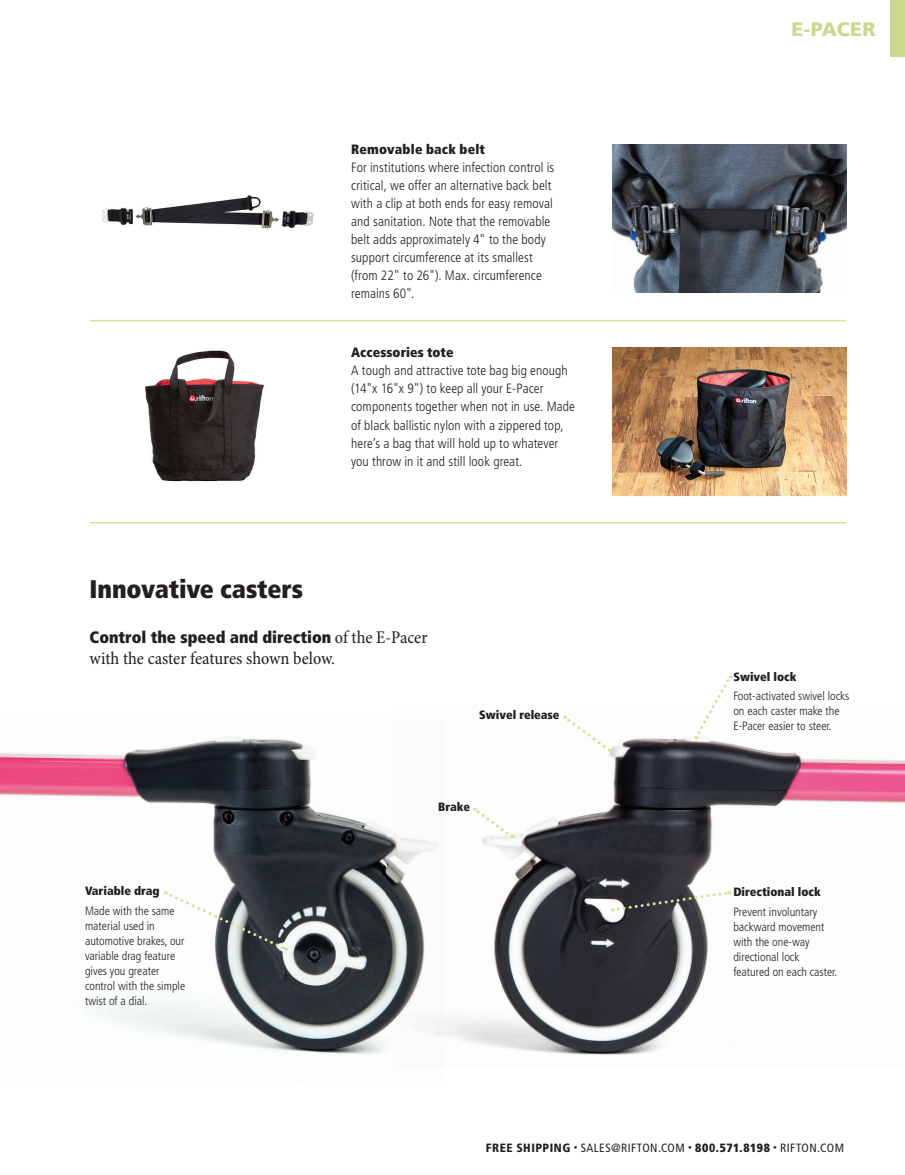
<style>
.page{position:relative;width:905px;height:1175px;background:#fff}
.page>*{position:absolute;margin:0;border:0;box-sizing:border-box;transform-origin:0 0}
.B_head{font:900 condensed 25.5px "Frutiger LT Std";letter-spacing:-.005em;color:#231f20}
.t1{font:900 19.5px "Frutiger LT Std";letter-spacing:-.005em;color:#cdd790}
.Text_Min_Cond_12_14{font:condensed 18px "Minion Pro";letter-spacing:-.005em;color:#231f20}
.Text_Min_Cond_12_14-2{font:900 condensed 16.5px "Frutiger LT Std";color:#231f20}
.Text_Frut_47_9_12{font:300 condensed 13.5px/18px "Frutiger LT Std";letter-spacing:.005em;color:#231f20}
.Text_Frut_47_Light_9{font:300 condensed 13.5px/18px "Frutiger LT Std";letter-spacing:.005em;color:#231f20}
.Text_Frut_47_9_12-2{font:900 condensed 13.5px "Frutiger LT Std";letter-spacing:.015em;color:#231f20}
.Caption_47_Lt_8_10{font:300 condensed 12px/15px "Frutiger LT Std";color:#231f20}
.t2{font:condensed 12px "Frutiger LT Std";letter-spacing:.035em;color:#231f20}
.Caption_47_Lt_8_10-2{font:900 condensed 12px "Frutiger LT Std";color:#231f20}
.Caption_87_Extra_Blk{font:900 condensed 12px "Frutiger LT Std";color:#231f20}
.s1{font-weight:900}
.s2{font-family:"Minion Pro";font-weight:400;font-size:18px}
.s3{font-weight:700;font-size:7.5px}
</style>
<div class="page">
<div style="left:890px;top:0;width:14px;height:57px;background:#cdd790"></div>
<img style="left:612px;top:144px;width:234px;height:148px">
<img style="left:102px;top:195px;width:212px;height:34px">
<hr style="left:90px;top:320px;width:756px;height:1px;background:#d6e195">
<hr style="left:90px;top:522px;width:756px;height:1px;background:#d6e195">
<img style="left:612px;top:347px;width:234px;height:149px">
<img style="left:144px;top:350px;width:120px;height:132px">
<img style="left:0;top:736px;width:393px;height:318px">
<img style="left:393px;top:737px;width:511px;height:318px">
<svg style="left:612px;top:889px;width:118px;height:23px"></svg>
<svg style="left:165px;top:891px;width:122px;height:60px"></svg>
<svg style="left:694px;top:675px;width:38px;height:64px"></svg>
<svg style="left:563px;top:715px;width:47px;height:36px"></svg>
<svg style="left:472px;top:806px;width:41px;height:32px"></svg>
<p class="Text_Frut_47_9_12-2" style="left:351px;top:141px;width:135px">Removable back belt</p>
<p class="Text_Frut_47_9_12" style="left:351px;top:159px;width:204px">For institutions where infection control is critical, we offer an alternative back belt with a clip at both ends for easy removal and sanitation. Note that the removable belt adds approximately 4" to the body support circumference at its smallest (from 22" to 26"). Max. circumference remains 60".</p>
<p class="Text_Frut_47_Light_9" style="left:351px;top:344px;width:225px"><span class="s1">Accessories tote<br></span>A tough and attractive tote bag big enough (14"x 16"x 9") to keep all your E-Pacer components together when not in use. Made of black ballistic nylon with a zippered top, here’s a bag that will hold up to whatever you throw in it and still look great.</p>
<p class="B_head" style="left:90px;top:574px;width:215px">Innovative casters</p>
<p class="Text_Min_Cond_12_14-2" style="left:90px;top:627px;width:339px">Control the speed and direction <span class="s2">of the E-Pacer</span></p>
<p class="Text_Min_Cond_12_14" style="left:90px;top:648px;width:247px">with the caster features shown below.</p>
<p class="Caption_87_Extra_Blk" style="left:479px;top:707px;width:82px">Swivel release</p>
<p class="Caption_47_Lt_8_10-2" style="left:85px;top:883px;width:76px">Variable drag</p>
<p class="Caption_47_Lt_8_10" style="left:85px;top:903px;width:102px">Made with the same material used in automotive brakes, our variable drag feature gives you greater control with the simple twist of a dial.</p>
<p class="Caption_87_Extra_Blk" style="left:438px;top:799px;width:33px">Brake</p>
<h2 class="t1" style="left:791px;top:17px;width:85px">E-PACER</h2>
<p class="Caption_47_Lt_8_10-2" style="left:733px;top:669px;width:65px">Swivel lock</p>
<p class="Caption_47_Lt_8_10" style="left:733px;top:689px;width:118px">Foot-activated swivel locks on each caster make the<br>E-Pacer easier to steer.</p>
<p class="Caption_47_Lt_8_10-2" style="left:733px;top:884px;width:89px">Directional lock</p>
<p class="Caption_47_Lt_8_10" style="left:733px;top:904px;width:105px">Prevent involuntary backward movement with the one-way directional lock featured on each caster.</p>
<p class="t2" style="left:485px;top:1140px;width:360px"><span class="s1">FREE SHIPPING</span> <span class="s3">•</span> SALES@RIFTON.COM <span class="s3">•</span> <span class="s1">80</span><span class="s1">0</span><span class="s1">.571.8198</span> <span class="s3">•</span> RIFTON.COM</p>
</div>
